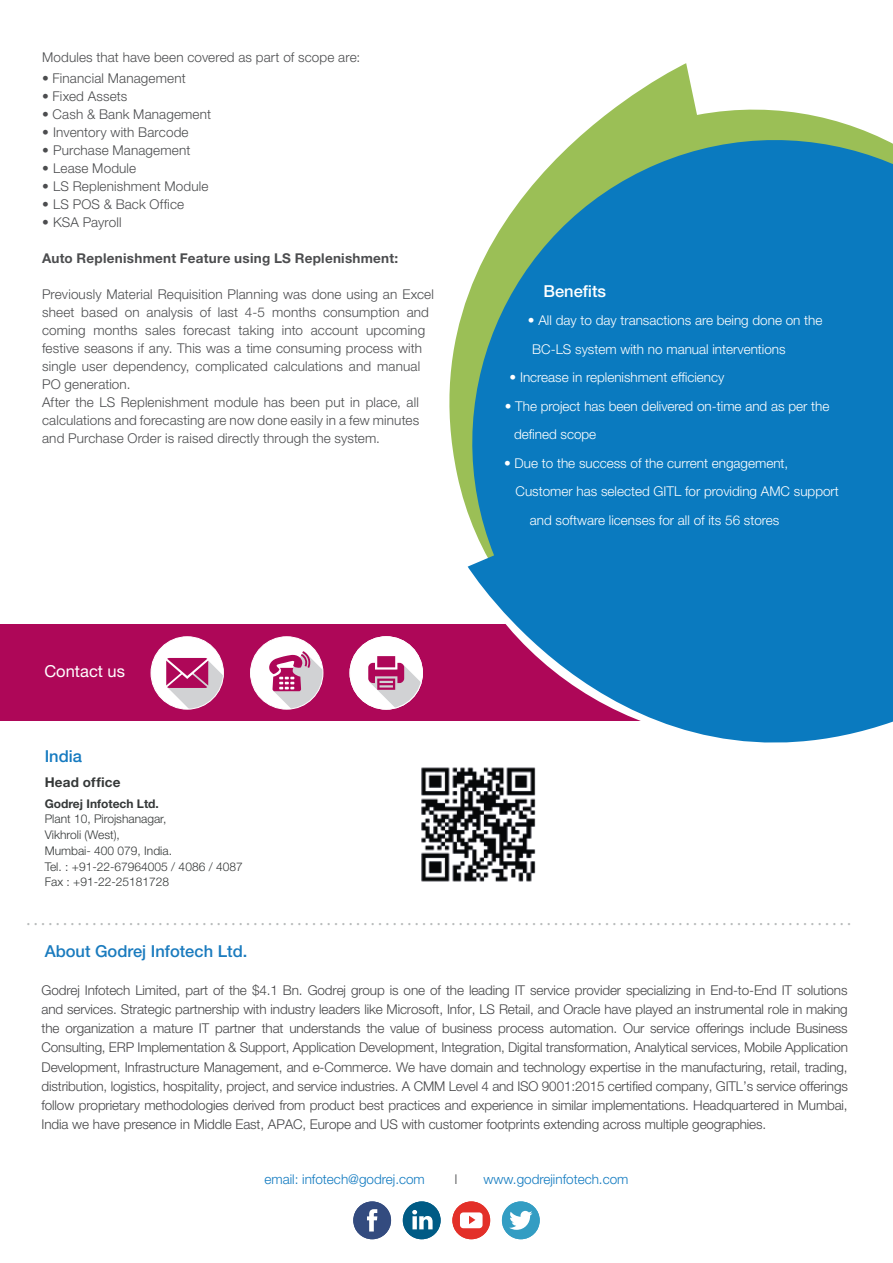
<style>
.page{position:relative;width:893px;height:1263px;background:#fff}
.page>*{position:absolute;margin:0;border:0;box-sizing:border-box;transform-origin:0 0}
.t1{font:18px "Myriad Pro";color:#b8bbbb}
.t2{font:500 16.5px "Helvetica Neue LT Std";color:#1a7bbe}
.t3{font:16.5px "Helvetica Neue LT Std";color:#fff}
.t4{font:500 16.5px "Helvetica Neue LT Std";color:#fff}
.t5{font:500 16.5px "Helvetica Neue LT Std";color:#157ac0}
.t6{font:300 13.5px/19.2px "Helvetica Neue LT Std";letter-spacing:-.01em;color:#454547;text-align:justify}
.t7{font:300 13.5px/18px "Helvetica Neue LT Std";letter-spacing:.01em;color:#4c4d4f}
.t8{font:300 13.5px/28.5px "Helvetica Neue LT Std";color:#fff}
.t9{font:300 13.5px "Helvetica Neue LT Std";color:#117ac0}
.t10{font:700 13.5px "Helvetica Neue LT Std";letter-spacing:.02em;color:#4c4d4f}
.t11{font:700 13.5px "Helvetica Neue LT Std";letter-spacing:.02em;color:#353838}
.t12{font:300 13.5px "Helvetica Neue LT Std";color:#434446}
.t13{font:300 12px/15.8px "Helvetica Neue LT Std";color:#353838}
.t14{font:700 12px "Helvetica Neue LT Std";color:#353838}
</style>
<div class="page">
<div style="left:0;top:624px;width:892px;height:97px;background:#ae0758"></div>
<div style="left:151px;top:637px;width:72px;height:72px;background:#fff;border-radius:50%"></div>
<div style="left:251px;top:637px;width:72px;height:72px;background:#fff;border-radius:50%"></div>
<svg style="left:350px;top:637px;width:72px;height:72px;fill:#fff"></svg>
<svg style="left:166px;top:658px;width:57px;height:51px"></svg>
<svg style="left:268px;top:651px;width:55px;height:58px"></svg>
<svg style="left:368px;top:662px;width:5px;height:45px"></svg>
<svg style="left:399px;top:63px;width:295px;height:645px"></svg>
<svg style="left:433px;top:99px;width:460px;height:644px;fill:#0a7abf"></svg>
<img style="left:421px;top:767px;width:115px;height:115px">
<div style="left:352px;top:1200px;width:41px;height:41px;border:3px solid #fff;border-radius:50%"></div>
<div style="left:401px;top:1200px;width:41px;height:41px;border:3px solid #fff;border-radius:50%"></div>
<div style="left:451px;top:1200px;width:41px;height:41px;border:3px solid #fff;border-radius:50%"></div>
<div style="left:500px;top:1200px;width:41px;height:41px;border:3px solid #fff;border-radius:50%"></div>
<div style="left:353px;top:1201px;width:38px;height:38px;background:#334b7f;border-radius:50%"></div>
<svg style="left:367px;top:1209px;width:10px;height:22px"></svg>
<div style="left:403px;top:1201px;width:38px;height:38px;background:#005b85;border-radius:50%"></div>
<svg style="left:412px;top:1210px;width:21px;height:19px"></svg>
<div style="left:452px;top:1201px;width:38px;height:38px;background:#e33029;border-radius:50%"></div>
<svg style="left:460px;top:1212px;width:23px;height:16px"></svg>
<div style="left:502px;top:1201px;width:38px;height:38px;background:#339dc3;border-radius:50%"></div>
<svg style="left:509px;top:1211px;width:23px;height:19px"></svg>
<p class="t7" style="left:42px;top:48px;width:320px">Modules that have been covered as part of scope are:</p>
<p class="t7" style="left:42px;top:69px;width:145px">• Financial Management</p>
<p class="t7" style="left:42px;top:87px;width:87px">• Fixed Assets</p>
<p class="t7" style="left:42px;top:105px;width:171px">• Cash &amp; Bank Management</p>
<p class="t7" style="left:42px;top:123px;width:148px">• Inventory with Barcode</p>
<p class="t7" style="left:42px;top:141px;width:150px">• Purchase Management</p>
<p class="t7" style="left:42px;top:159px;width:96px">• Lease Module</p>
<p class="t7" style="left:42px;top:177px;width:168px">• LS Replenishment Module</p>
<p class="t7" style="left:42px;top:195px;width:144px">• LS POS &amp; Back Office</p>
<p class="t7" style="left:42px;top:213px;width:81px">• KSA Payroll</p>
<p class="t10" style="left:42px;top:250px;width:358px">Auto Replenishment Feature using LS Replenishment:</p>
<p class="t7" style="left:42px;top:285px;width:393px">Previously Material Requisition Planning was done using an Excel sheet based on analysis of last 4-5 months consumption and coming months sales forecast taking into account upcoming festive seasons if any. This was a time consuming process with single user dependency, complicated calculations and manual PO generation.<br>After the LS Replenishment module has been put in place, all calculations and forecasting are now done easily in a few minutes and Purchase Order is raised directly through the system.</p>
<p class="t4" style="left:543px;top:281px;width:64px">Benefits</p>
<p class="t8" style="left:532px;top:306px;width:292px;text-indent:-4px">• All day to day transactions are being done on the<br>BC-LS system with no manual interventions</p>
<p class="t8" style="left:510px;top:363px;width:216px">• Increase in replenishment efficiency</p>
<p class="t8" style="left:514px;top:391px;width:317px;text-indent:-9px">• The project has been delivered on-time and as per the defined scope</p>
<p class="t8" style="left:504px;top:448px;width:286px">• Due to the success of the current engagement,</p>
<p class="t8" style="left:515px;top:477px;width:325px">Customer has selected GITL for providing AMC support</p>
<p class="t8" style="left:530px;top:505px;width:251px">and software licenses for all of its 56 stores</p>
<p class="t3" style="left:44px;top:661px;width:82px">Contact us</p>
<p class="t5" style="left:45px;top:746px;width:39px">India</p>
<p class="t11" style="left:45px;top:774px;width:77px">Head office</p>
<p class="t14" style="left:45px;top:796px;width:116px">Godrej Infotech Ltd.</p>
<p class="t13" style="left:45px;top:811px;width:199px">Plant 10, Pirojshanagar,<br>Vikhroli (West),<br>Mumbai- 400 079, India.<br>Tel. : +91-22-67964005 / 4086 / 4087<br>Fax : +91-22-25181728</p>
<h1 class="t1" style="left:27px;top:908px;width:826px">.................................................................................................................</h1>
<p class="t2" style="left:45px;top:942px;width:204px">About Godrej Infotech Ltd.</p>
<p class="t6" style="left:42px;top:980px;width:808px">Godrej Infotech Limited, part of the $4.1 Bn. Godrej group is one of the leading IT service provider specializing in End-to-End IT solutions and services. Strategic partnership with industry leaders like Microsoft, Infor, LS Retail, and Oracle have played an instrumental role in making the organization a mature IT partner that understands the value of business process automation. Our service offerings include Business Consulting, ERP Implementation &amp; Support, Application Development, Integration, Digital transformation, Analytical services, Mobile Application Development, Infrastructure Management, and e-Commerce. We have domain and technology expertise in the manufacturing, retail, trading, distribution, logistics, hospitality, project, and service industries. A CMM Level 4 and ISO 9001:2015 certified company, GITL’s service offerings follow proprietary methodologies derived from product best practices and experience in similar implementations. Headquartered in Mumbai, India we have presence in Middle East, APAC, Europe and US with customer footprints extending across multiple geographies.</p>
<p class="t9" style="left:264px;top:1171px;width:162px">email: infotech@godrej.com</p>
<p class="t12" style="left:455px;top:1171px;width:4px">l</p>
<p class="t9" style="left:484px;top:1171px;width:146px">www.godrejinfotech.com</p>
</div>
